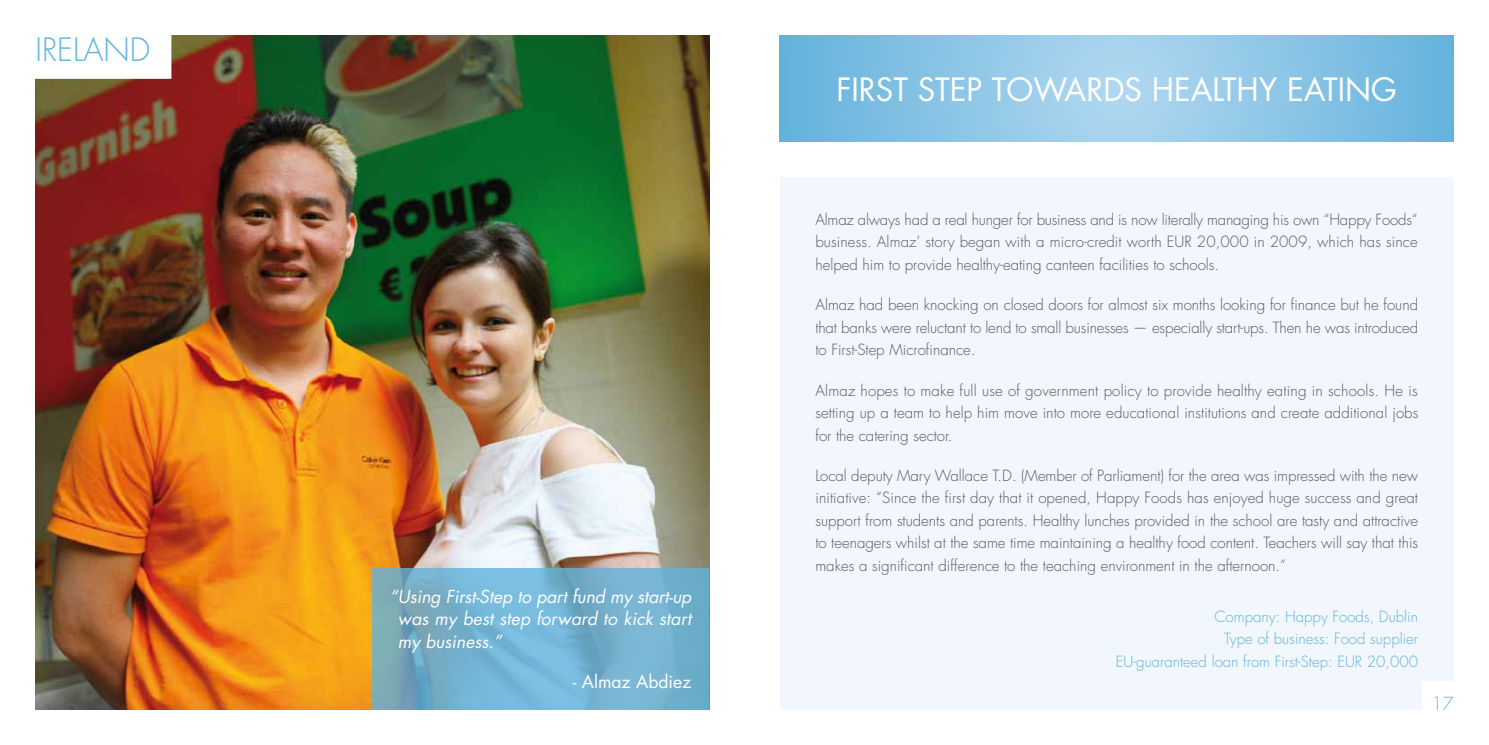
<style>
.page{position:relative;width:1489px;height:745px;background:#fff}
.page>*{position:absolute;margin:0;border:0;box-sizing:border-box;transform-origin:0 0}
.t1{font:31.25px "Futura LT";color:#fff}
.t2{font:300 31.25px "Futura LT";color:#61b3dc}
.t3{font:italic 17.5px/22.5px "Futura LT";letter-spacing:.005em;color:#fff;text-align:justify}
.t4{font:17.5px "Futura LT";color:#fff}
.t5{font:300 17.5px "Futura LT";color:#61b3dc}
.t6{font:300 15px/22.5px "Futura LT";color:#58585a;text-align:justify}
.t7{font:300 15px/22.5px "Futura LT";color:#61b3dc;text-align:right}
</style>
<div class="page">
<div style="left:780px;top:177px;width:673px;height:532px;background:#f1f7fc"></div>
<img style="left:35px;top:35px;width:674px;height:674px">
<div style="left:0;top:25px;width:171px;height:54px;background:#fff"></div>
<svg style="left:372px;top:567px;width:337px;height:142px;background:#75b1cd"></svg>
<svg style="left:780px;top:35px;width:673px;height:107px;background:#8ac4e5"></svg>
<div style="left:1421px;top:680px;width:39px;height:36px;background:#fff"></div>
<h1 class="t2" style="left:35px;top:30px;width:116px">IRELAN D</h1>
<p class="t3" style="left:398px;top:585px;width:295px;text-indent:-8px">“Using First-Step to part fund my start-up was my best step forward to kick start my business.”</p>
<p class="t4" style="left:573px;top:670px;width:120px">- ALMAZ ABDIEZ</p>
<h1 class="t1" style="left:836px;top:70px;width:562px">FIRST STEP TOWARDS HEALTHY EATING</h1>
<p class="t6" style="left:815px;top:208px;width:604px">Almaz always had a real hunger for business and is now literally managing his own “Happy Foods“ business. Almaz’ story began with a micro-credit worth EUR 20,000 in 2009, which has since helped him to provide healthy-eating canteen facilities to schools.</p>
<p class="t6" style="left:815px;top:294px;width:604px">Almaz had been knocking on closed doors for almost six months looking for finance but he found that banks were reluctant to lend to small businesses — especially start-ups. Then he was introduced to First-Step Microfinance.</p>
<p class="t6" style="left:815px;top:379px;width:604px">Almaz hopes to make full use of government policy to provide healthy eating in schools. He is setting up a team to help him move into more educational institutions and create additional jobs for the catering sector.</p>
<p class="t6" style="left:815px;top:464px;width:604px">Local deputy Mary Wallace T.D. (Member of Parliament) for the area was impressed with the new initiative: “Since the first day that it opened, Happy Foods has enjoyed huge success and great support from students and parents. Healthy lunches provided in the school are tasty and attractive to teenagers whilst at the same time maintaining a healthy food content. Teachers will say that this makes a significant difference to the teaching environment in the afternoon.”</p>
<p class="t7" style="left:1115px;top:605px;width:304px">Company: Happy Foods, Dublin<br>Type of business: Food supplier<br>EU-guaranteed loan from First-Step: EUR 20,000</p>
<p class="t5" style="left:1431px;top:692px;width:23px">17</p>
</div>
